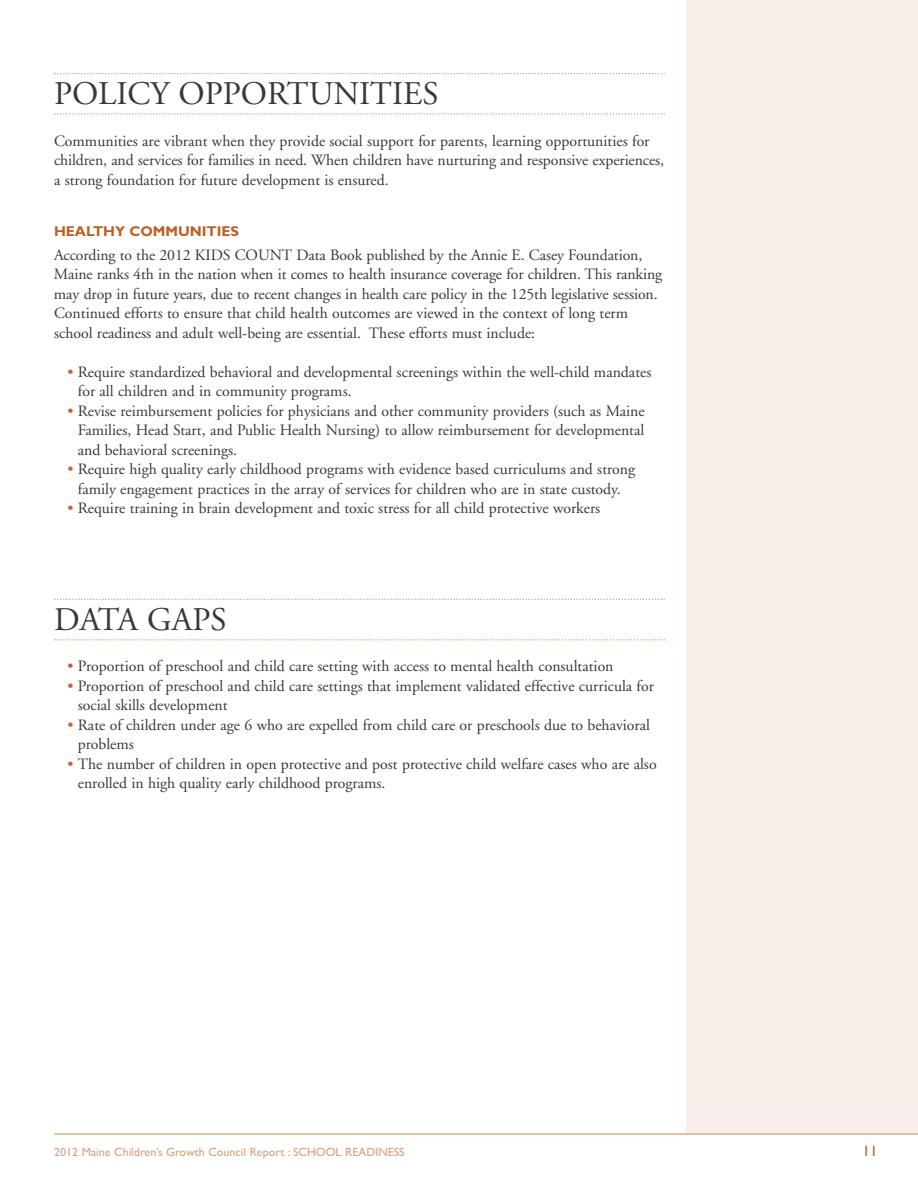
<style>
.page{position:relative;width:918px;height:1188px;background:#fff}
.page>*{position:absolute;margin:0;border:0;box-sizing:border-box;transform-origin:0 0}
.t1{font:33px "Adobe Garamond";color:#393839}
.t2{font:15.75px/19.5px "Adobe Garamond";color:#393839}
.t3{font:15px "Gill Sans";color:#c05e21}
.t4{font:700 14.25px "Gill Sans";color:#c05e21}
.t5{font:12px "Gill Sans";color:#d99f7a}
.s1{color:#c0613d}
</style>
<div class="page">
<div style="left:687px;top:0;width:231px;height:1134px;background:#f9efe9"></div>
<hr style="left:54px;top:1133px;width:864px;height:2px;background:#dfaf90">
<svg style="left:54px;top:73px;width:611px;height:1px"></svg>
<svg style="left:54px;top:113px;width:611px;height:2px"></svg>
<svg style="left:54px;top:599px;width:611px;height:1px"></svg>
<svg style="left:54px;top:639px;width:611px;height:2px"></svg>
<h1 class="t1" style="left:54px;top:81px;width:386px">POLICY OPPORTUNITIES</h1>
<p class="t2" style="left:54px;top:132px;width:612px">Communities are vibrant when they provide social support for parents, learning opportunities for children, and services for families in need. When children have nurturing and responsive experiences, a strong foundation for future development is ensured.</p>
<p class="t4" style="left:54px;top:225px;width:187px">HEALTHY COMMUNITIES</p>
<p class="t2" style="left:54px;top:246px;width:610px">According to the 2012 KIDS COUNT Data Book published by the Annie E. Casey Foundation, Maine ranks 4th in the nation when it comes to health insurance coverage for children. This ranking may drop in future years, due to recent changes in health care policy in the 125th legislative session.<br>Continued efforts to ensure that child health outcomes are viewed in the context of long term school readiness and adult well-being are essential. These efforts must include:</p>
<p class="t2" style="left:78px;top:363px;width:575px;text-indent:-10px"><span class="s1">•</span> Require standardized behavioral and developmental screenings within the well-child mandates for all children and in community programs.</p>
<p class="t2" style="left:78px;top:402px;width:568px;text-align:justify;text-indent:-10px"><span class="s1">•</span> Revise reimbursement policies for physicians and other community providers (such as Maine Families, Head Start, and Public Health Nursing) to allow reimbursement for developmental and behavioral screenings.</p>
<p class="t2" style="left:68px;top:461px;width:569px;text-align:center"><span class="s1">•</span> Require high quality early childhood programs with evidence based curriculums and strong family engagement practices in the array of services for children who are in state custody.</p>
<p class="t2" style="left:68px;top:500px;width:534px"><span class="s1">•</span> Require training in brain development and toxic stress for all child protective workers</p>
<h1 class="t1" style="left:54px;top:607px;width:174px">DATA GAPS</h1>
<p class="t2" style="left:68px;top:658px;width:548px"><span class="s1">•</span> Proportion of preschool and child care setting with access to mental health consultation</p>
<p class="t2" style="left:78px;top:678px;width:578px;text-indent:-10px"><span class="s1">•</span> Proportion of preschool and child care settings that implement validated effective curricula for social skills development</p>
<p class="t2" style="left:78px;top:717px;width:574px;text-indent:-10px"><span class="s1">•</span> Rate of children under age 6 who are expelled from child care or preschools due to behavioral problems</p>
<p class="t2" style="left:78px;top:756px;width:580px;text-indent:-10px"><span class="s1">•</span> The number of children in open protective and post protective child welfare cases who are also enrolled in high quality early childhood programs.</p>
<p class="t5" style="left:54px;top:1144px;width:352px">2012 Maine Children’s Growth Council Report : SCHOOL READINESS</p>
<p class="t3" style="left:862px;top:1142px;width:16px">11</p>
</div>
